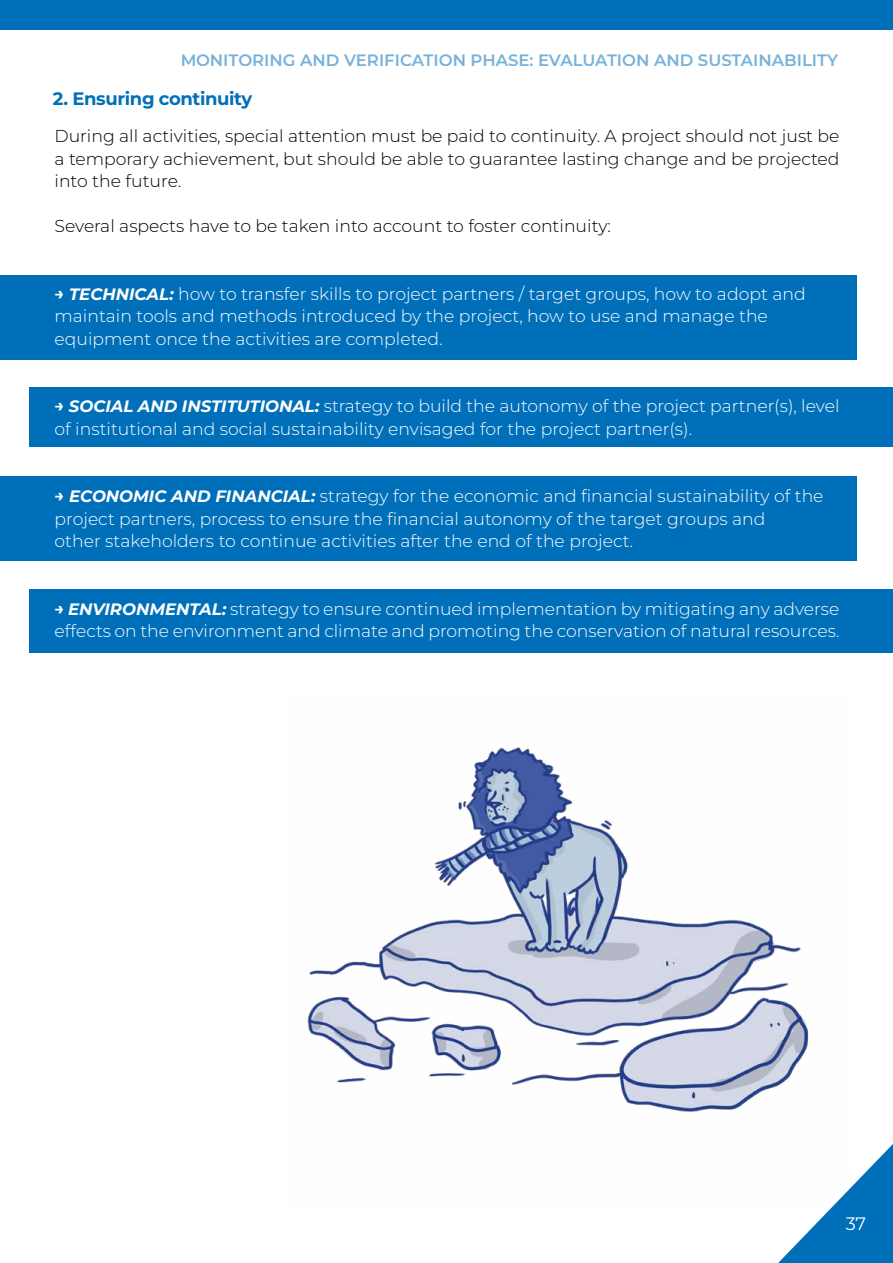
<style>
.page{position:relative;width:893px;height:1263px;background:#fff}
.page>*{position:absolute;margin:0;border:0;box-sizing:border-box;transform-origin:0 0}
.t1{font:700 18px "Montserrat";letter-spacing:-.02em;color:#006fb9}
.t2{font:18px "Montserrat";color:#fff}
.t3{font:300 17.25px/22.5px "Montserrat";color:#fff}
.t4{font:300 17.25px/22.5px "Montserrat";color:#000;text-align:justify}
.t5{font:600 16.5px "Montserrat";color:#006fb9}
.s1{font-weight:700;font-style:italic;font-size:16.5px}
</style>
<div class="page">
<svg style="left:778px;top:1144px;width:115px;height:119px"></svg>
<div style="left:0;top:0;width:893px;height:30px;background:#006fb9"></div>
<div style="left:0;top:275px;width:856px;height:84px;background:#006fb9"></div>
<div style="left:30px;top:387px;width:863px;height:59px;background:#006fb9"></div>
<div style="left:0;top:476px;width:856px;height:85px;background:#006fb9"></div>
<div style="left:30px;top:589px;width:863px;height:64px;background:#006fb9"></div>
<img style="left:307px;top:747px;width:539px;height:461px">
<p class="t5" style="left:180px;top:49px;width:659px">MONITORING AND VERIFICATION PHASE: EVALUATION AND SUSTAINABILITY</p>
<p class="t1" style="left:53px;top:86px;width:201px">2. Ensuring continuity</p>
<p class="t4" style="left:55px;top:124px;width:786px">During all activities, special attention must be paid to continuity. A project should not just be a temporary achievement, but should be able to guarantee lasting change and be projected into the future.</p>
<p class="t4" style="left:55px;top:214px;width:558px">Several aspects have to be taken into account to foster continuity:</p>
<p class="t3" style="left:55px;top:282px;width:753px"><span class="s1">→ TECHNICAL:</span> how to transfer skills to project partners / target groups, how to adopt and maintain tools and methods introduced by the project, how to use and manage the equipment once the activities are completed.</p>
<p class="t3" style="left:55px;top:394px;width:786px"><span class="s1">→ SOCIAL AND INSTITUTIONAL:</span> strategy to build the autonomy of the project partner(s), level of institutional and social sustainability envisaged for the project partner(s).</p>
<p class="t3" style="left:55px;top:484px;width:770px"><span class="s1">→ ECONOMIC AND FINANCIAL:</span> strategy for the economic and financial sustainability of the project partners, process to ensure the financial autonomy of the target groups and<br>other stakeholders to continue activities after the end of the project.</p>
<p class="t3" style="left:55px;top:597px;width:786px"><span class="s1">→ ENVIRONMENTAL:</span> strategy to ensure continued implementation by mitigating any adverse effects on the environment and climate and promoting the conservation of natural resources.</p>
<p class="t2" style="left:846px;top:1212px;width:22px">37</p>
</div>
